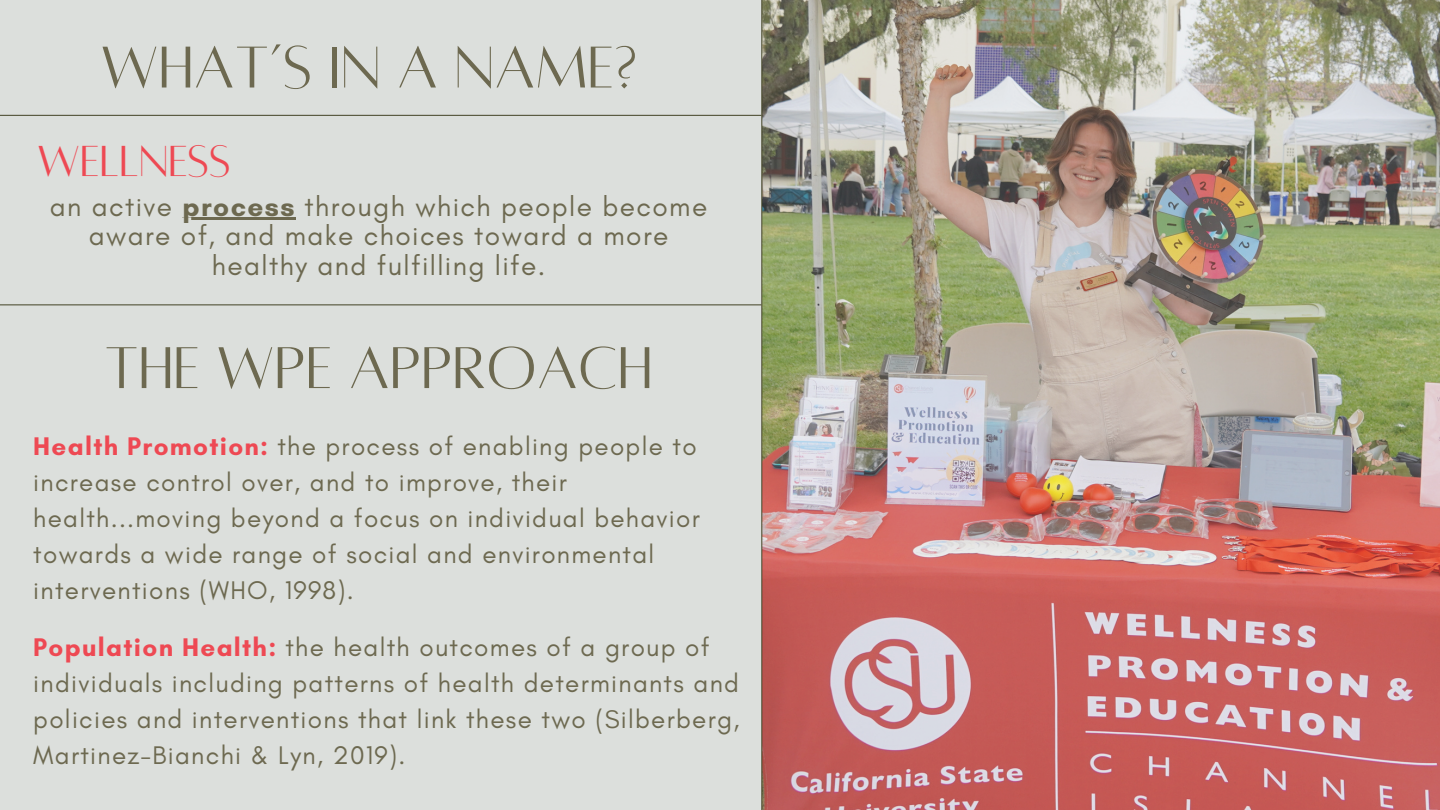
<style>
.page{position:relative;width:1440px;height:810px;background:#dcdfdc}
.page>*{position:absolute;margin:0;border:0;box-sizing:border-box;transform-origin:0 0}
.t1{font:65px "Alta regular";color:#6d6950}
.t2{font:48px "Alta regular";color:#ee4953}
.t3{font:28px/29.2px "Glacial Indifference";letter-spacing:.05em;color:#6d6950;text-align:center}
.t4{font:26px/36px "Glacial Indifference";letter-spacing:.05em;color:#6d6950}
.s1{font-weight:700}
.s2{font-weight:700;color:#ee4953}
</style>
<div class="page">
<img style="left:762px;top:0;width:678px;height:810px">
<hr style="left:183px;top:218px;width:113px;height:2px;background:#6d6950">
<hr style="left:761px;top:0;width:1px;height:810px;background:#414224">
<hr style="left:0;top:115px;width:761px;height:1px;background:#414224">
<hr style="left:0;top:305px;width:761px;height:1px;background:#414224">
<p class="t1" style="left:100px;top:35px;width:538px">WHAT’S IN A NAME?</p>
<p class="t2" style="left:37px;top:138px;width:195px">WELLNESS</p>
<p class="t3" style="left:50px;top:192px;width:659px">an active <span class="s1">process</span> through which people become</p>
<h1 class="t3" style="left:89px;top:221px;width:581px">aware of, and make choices toward a more healthy and fulfilling life.</h1>
<p class="t1" style="left:104px;top:336px;width:550px">THE WPE APPROACH</p>
<h1 class="t4" style="left:33px;top:428px;width:668px"><span class="s2">Health Promotion:</span> the process of enabling people to increase control over, and to improve, their health...moving beyond a focus on individual behavior towards a wide range of social and environmental interventions (WHO, 1998).</h1>
<h2 class="t4" style="left:33px;top:629px;width:708px"><span class="s2">Population Health:</span> the health outcomes of a group of individuals including patterns of health determinants and policies and interventions that link these two (Silberberg, Martinez-Bianchi &amp; Lyn, 2019).</h2>
</div>
